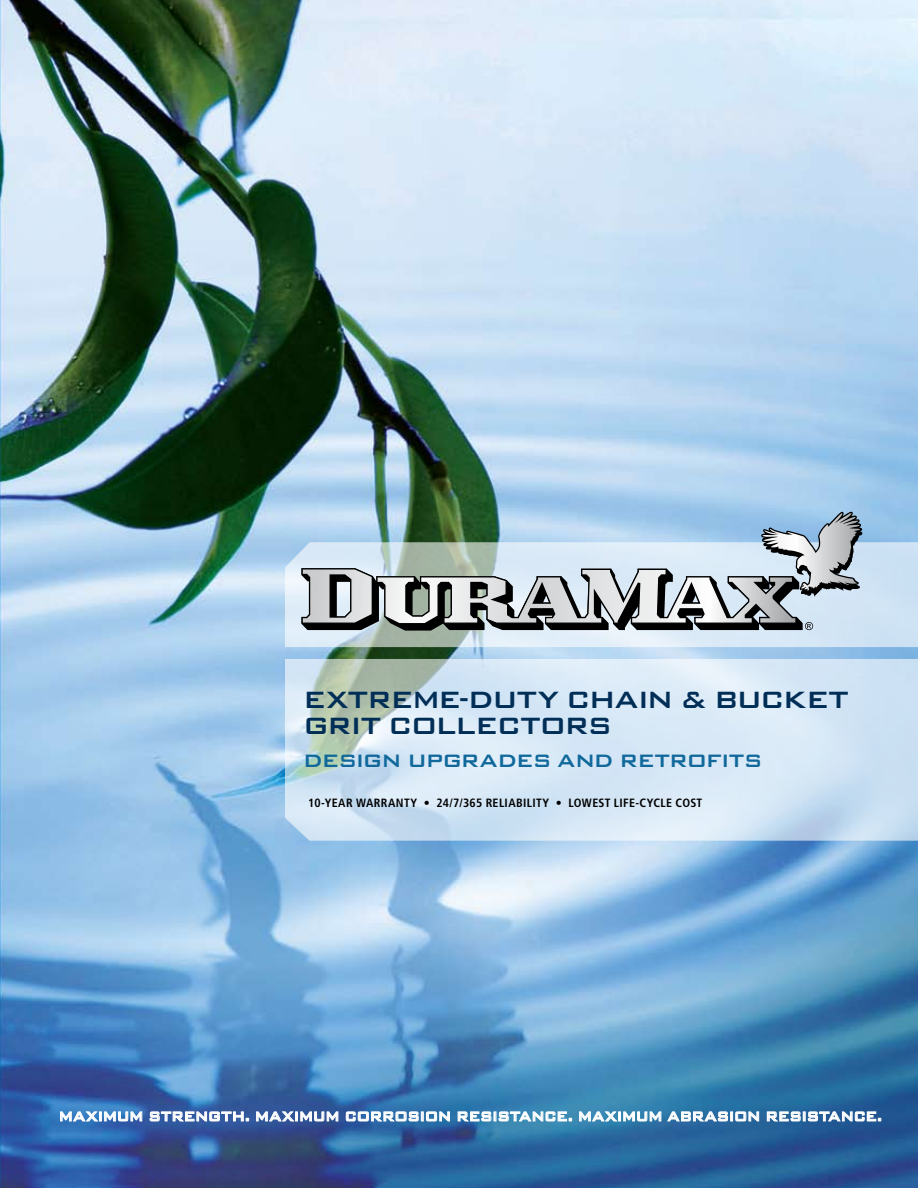
<style>
.page{position:relative;width:918px;height:1188px;background:#fff}
.page>*{position:absolute;margin:0;border:0;box-sizing:border-box;transform-origin:0 0}
.t1{font:500 31.5px/25.5px "Bank Gothic";letter-spacing:-.06em;color:#002e56}
.t2{font:500 24px "Bank Gothic";letter-spacing:-.045em;color:#10689b}
.t3{font:500 17.7px "Bank Gothic";letter-spacing:-.05em;color:#fff;scale:.9 1}
.t4{font:700 condensed 12px "Frutiger LT Std";letter-spacing:.03em;color:#000}
</style>
<div class="page">
<img style="left:0;top:0;width:918px;height:1188px">
<svg style="left:285px;top:542px;width:633px;height:105px;background:#d1e2ed"></svg>
<svg style="left:285px;top:659px;width:633px;height:182px;background:#d1e3ef"></svg>
<svg style="left:60px;top:1110px;width:83px;height:12px"></svg>
<svg style="left:149px;top:1111px;width:101px;height:11px"></svg>
<svg style="left:256px;top:1110px;width:83px;height:12px"></svg>
<svg style="left:345px;top:1111px;width:105px;height:11px"></svg>
<svg style="left:457px;top:1111px;width:116px;height:11px"></svg>
<svg style="left:579px;top:1110px;width:180px;height:12px;background:#7aa9c7"></svg>
<svg style="left:767px;top:1111px;width:115px;height:11px"></svg>
<svg style="left:302px;top:512px;width:560px;height:119px;background:#a0afb5"></svg>
<h1 class="t1" style="left:303px;top:684px;width:547px">Extreme-Duty Chain &amp; Buc ket<br>Grit Collectors</h1>
<h2 class="t2" style="left:303px;top:742px;width:461px">Design U pgrades and Retrofits</h2>
<p class="t4" style="left:308px;top:796px;width:396px">10-YEAR WARRANTY • 24/7/365 RELIABILITY • LOWEST LIFE-CYCLE COST</p>
<p class="t3" style="left:58px;top:1103px;width:917px">Maximum Strength. Maximum Corrosion Resistance. Maximum Abrasion Resistance.</p>
</div>
